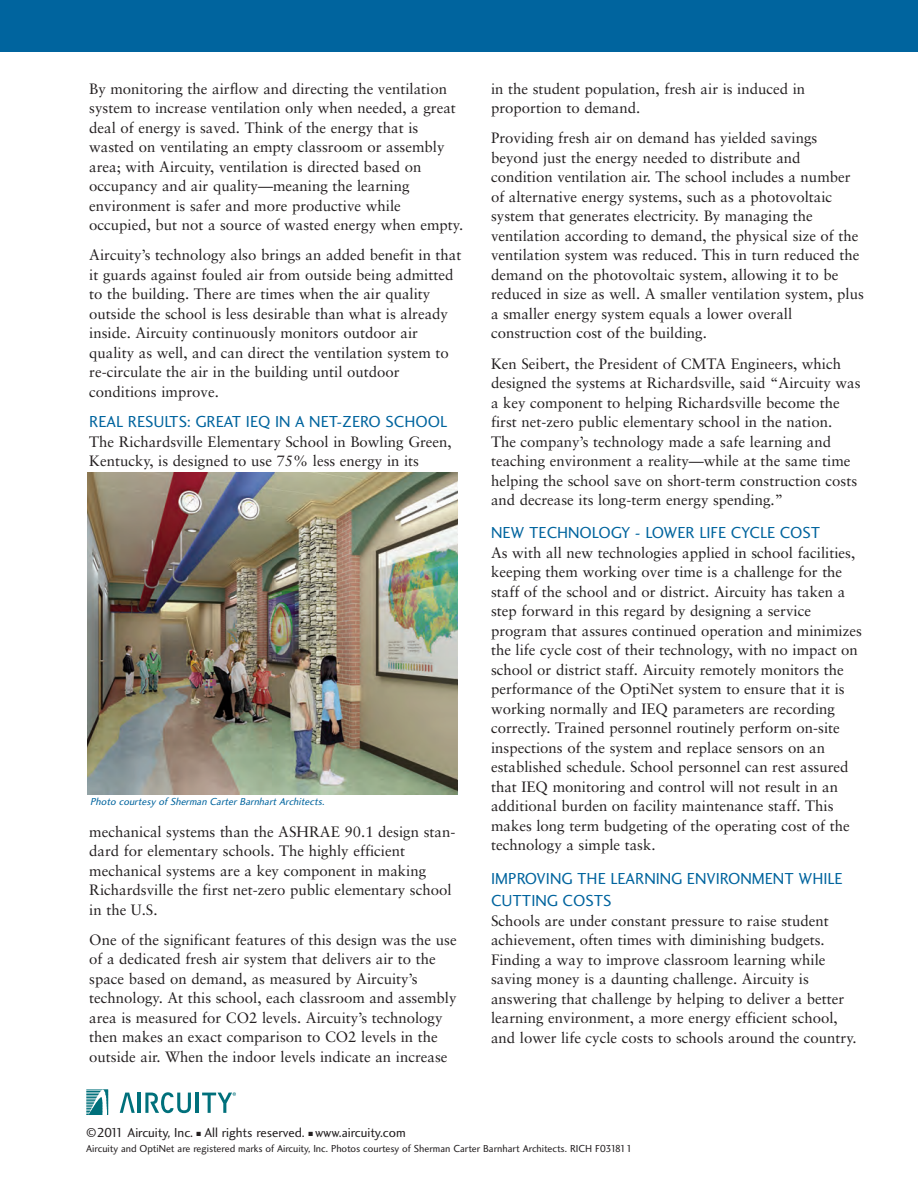
<style>
.page{position:relative;width:918px;height:1188px;background:#fff}
.page>*{position:absolute;margin:0;border:0;box-sizing:border-box;transform-origin:0 0}
.t1{font:16.5px/22.5px "Charlotte Sans Book Plain";color:#00649e}
.t2{font:15px/19.5px "Sabon";color:#231f20}
.t3{font:13.5px "Charlotte Sans Book Plain";color:#231f20}
.t4{font:10.5px "Charlotte Sans Book Plain";color:#231f20}
.t5{font:italic 10.5px "Charlotte Sans Book Plain";color:#00649e}
</style>
<div class="page">
<div style="left:0;top:0;width:918px;height:52px;background:#00649e"></div>
<svg style="left:120px;top:1093px;width:15px;height:20px"></svg>
<hr style="left:138px;top:1093px;width:3px;height:20px;background:#00707b">
<svg style="left:145px;top:1092px;width:46px;height:21px"></svg>
<hr style="left:196px;top:1093px;width:3px;height:20px;background:#00707b">
<svg style="left:86px;top:1090px;width:22px;height:25px"></svg>
<svg style="left:202px;top:1092px;width:34px;height:21px"></svg>
<img style="left:88px;top:472px;width:370px;height:322px">
<p class="t2" style="left:89px;top:80px;width:375px">By monitoring the airflow and directing the ventilation system to increase ventilation only when needed, a great deal of energy is saved. Think of the energy that is wasted on ventilating an empty classroom or assembly area; with Aircuity, ventilation is directed based on occupancy and air quality—meaning the learning environment is safer and more productive while occupied, but not a source of wasted energy when empty.</p>
<p class="t2" style="left:89px;top:247px;width:374px">Aircuity’s technology also brings an added benefit in that it guards against fouled air from outside being admitted to the building. There are times when the air quality outside the school is less desirable than what is already inside. Aircuity continuously monitors outdoor air quality as well, and can direct the ventilation system to re-circulate the air in the building until outdoor conditions improve.</p>
<p class="t1" style="left:89px;top:410px;width:359px">REAL RESULTS: GREAT IEQ IN A NET-ZERO SCHOOL</p>
<p class="t2" style="left:89px;top:433px;width:364px">The Richardsville Elementary School in Bowling Green,<br>Kentucky, is designed to use 75% less energy in its</p>
<p class="t5" style="left:90px;top:795px;width:237px">Photo courtesy of Sherman Carter Barnhart Architects.</p>
<p class="t2" style="left:89px;top:823px;width:368px">mechanical systems than the ASHRAE 90.1 design stan&shy;dard for elementary schools. The highly efficient mechanical systems are a key component in making Richardsville the first net-zero public elementary school in the U.S.</p>
<p class="t2" style="left:89px;top:931px;width:369px">One of the significant features of this design was the use of a dedicated fresh air system that delivers air to the space based on demand, as measured by Aircuity’s technology. At this school, each classroom and assembly area is measured for CO2 levels. Aircuity’s technology then makes an exact comparison to CO2 levels in the outside air. When the indoor levels indicate an increase</p>
<p class="t2" style="left:491px;top:80px;width:316px">in the student population, fresh air is induced in proportion to demand.</p>
<p class="t2" style="left:491px;top:130px;width:374px">Providing fresh air on demand has yielded savings beyond just the energy needed to distribute and condition ventilation air. The school includes a number of alternative energy systems, such as a photovoltaic system that generates electricity. By managing the ventilation according to demand, the physical size of the ventilation system was reduced. This in turn reduced the demand on the photovoltaic system, allowing it to be reduced in size as well. A smaller ventilation system, plus a smaller energy system equals a lower overall construction cost of the building.</p>
<p class="t2" style="left:491px;top:355px;width:371px">Ken Seibert, the President of CMTA Engineers, which designed the systems at Richardsville, said “Aircuity was a key component to helping Richardsville become the first net-zero public elementary school in the nation.<br>The company’s technology made a safe learning and teaching environment a reality—while at the same time helping the school save on short-term construction costs and decrease its long-term energy spending.”</p>
<p class="t1" style="left:491px;top:522px;width:331px">NEW TECHNOLOGY - LOWER LIFE CYCLE COST</p>
<p class="t2" style="left:491px;top:544px;width:372px">As with all new technologies applied in school facilities, keeping them working over time is a challenge for the staff of the school and or district. Aircuity has taken a step forward in this regard by designing a service program that assures continued operation and minimizes the life cycle cost of their technology, with no impact on school or district staff. Aircuity remotely monitors the performance of the OptiNet system to ensure that it is working normally and IEQ parameters are recording correctly. Trained personnel routinely perform on-site inspections of the system and replace sensors on an established schedule. School personnel can rest assured that IEQ monitoring and control will not result in an additional burden on facility maintenance staff. This makes long term budgeting of the operating cost of the technology a simple task.</p>
<p class="t1" style="left:491px;top:867px;width:353px">IMPROVING THE LEARNING ENVIRONMENT WHILE<br>CUTTING COSTS</p>
<p class="t2" style="left:491px;top:912px;width:367px">Schools are under constant pressure to raise student achievement, often times with diminishing budgets.<br>Finding a way to improve classroom learning while saving money is a daunting challenge. Aircuity is answering that challenge by helping to deliver a better learning environment, a more energy efficient school, and lower life cycle costs to schools around the country.</p>
<p class="t3" style="left:86px;top:1125px;width:321px">©2011 Aircuity, Inc. ■ All rights reserved. ■ www.aircuity.com</p>
<p class="t4" style="left:86px;top:1142px;width:548px">Aircuity and OptiNet are registered marks of Aircuity, Inc. Photos courtesy of Sherman Carter Barnhart Architects. RICH F03181 1</p>
</div>
